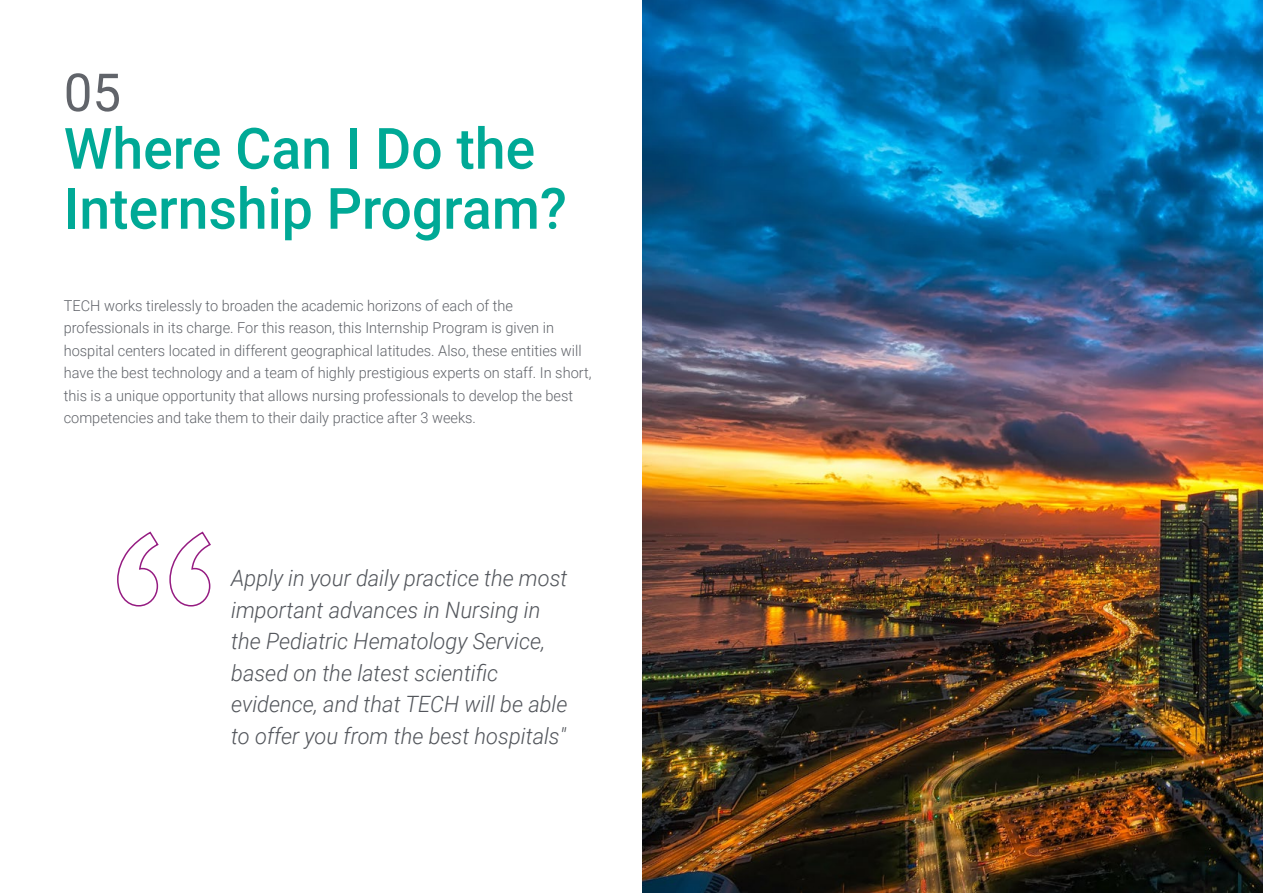
<style>
.page{position:relative;width:1263px;height:893px;background:#fff}
.page>*{position:absolute;margin:0;border:0;box-sizing:border-box;transform-origin:0 0}
.t1{font:500 57px/60px "Roboto";color:#00a996}
.t2{font:52.5px "Roboto";color:#61646a}
.t3{font:italic 300 22.5px/31.5px "Roboto";color:#52555b}
.t4{font:300 15px/22.5px "Roboto";color:#61646a}
</style>
<div class="page">
<img style="left:642px;top:0;width:621px;height:893px">
<svg style="left:117px;top:531px;width:94px;height:76px"></svg>
<h2 class="t2" style="left:64px;top:56px;width:59px">05</h2>
<h1 class="t1" style="left:64px;top:116px;width:504px">Where Can I Do the<br>Internship Program?</h1>
<p class="t4" style="left:64px;top:293px;width:529px">TECH works tirelessly to broaden the academic horizons of each of the professionals in its charge. For this reason, this Internship Program is given in hospital centers located in different geographical latitudes. Also, these entities will have the best technology and a team of highly prestigious experts on staff. In short, this is a unique opportunity that allows nursing professionals to develop the best competencies and take them to their daily practice after 3 weeks.</p>
<h3 class="t3" style="left:231px;top:561px;width:338px">Apply in your daily practice the most important advances in Nursing in the Pediatric Hematology Service, based on the latest scientific evidence, and that TECH will be able to offer you from the best hospitals"</h3>
</div>
